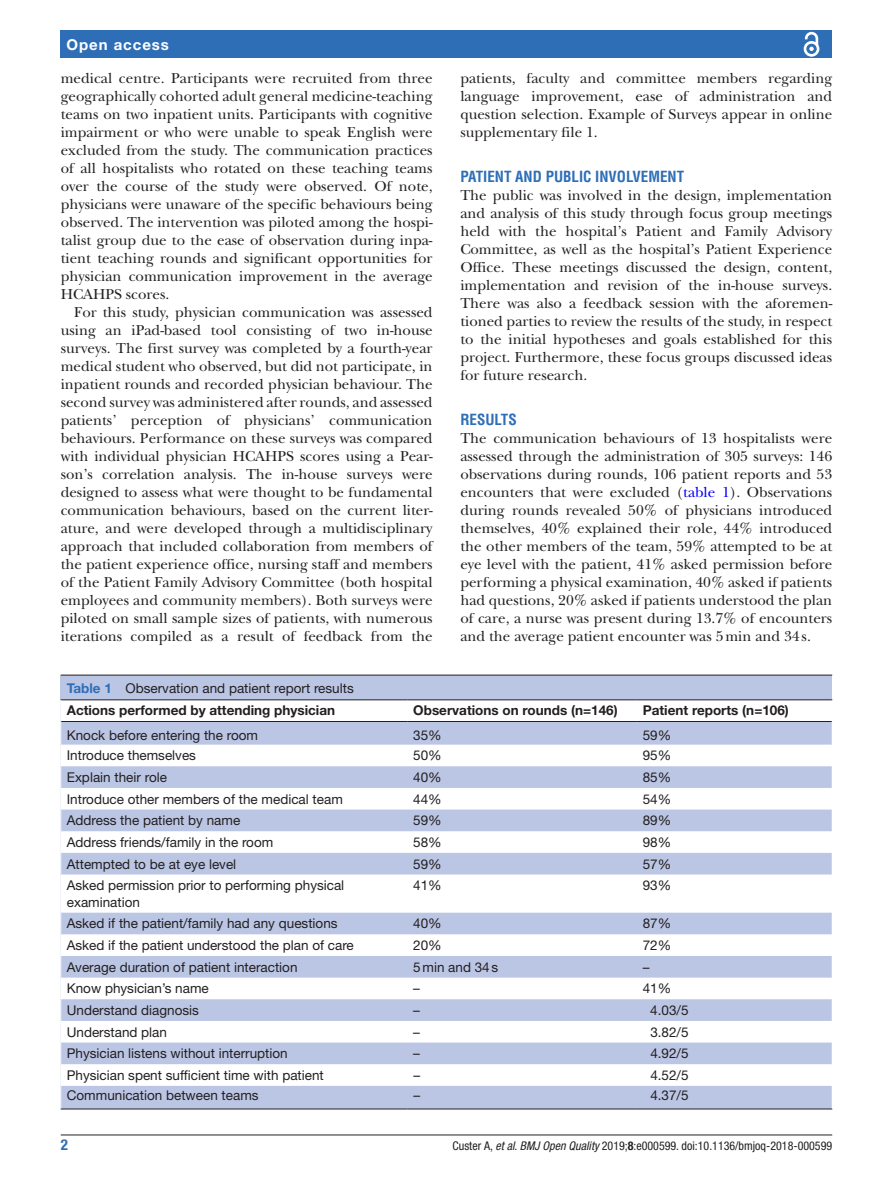
<style>
.page{position:relative;width:893px;height:1191px;background:#fff}
.page>*{position:absolute;margin:0;border:0;box-sizing:border-box;transform-origin:0 0}
.t1{font:15px/18px "New Baskerville";color:#231f20;text-align:justify}
.t2{font:700 condensed 15px "Helvetica LT Std";color:#2e6eb7}
.t3{font:700 15px "Helvetica Neue LT Std";letter-spacing:.065em;color:#fff}
.t4{font:700 condensed 15px "Helvetica Neue LT Std";color:#2e6eb7}
.t5{font:13.5px/16.5px "Helvetica Neue LT Std";color:#231f20}
.t6{font:700 13.5px/22px "Helvetica Neue LT Std";color:#231f20}
.t7{font:condensed 12px "Helvetica Neue LT Std";color:#231f20}
.s1{color:#00f}
.s2{color:#2e6eb7}
.s3{font-weight:400}
.s4{font-style:italic}
.s5{font-weight:700}
</style>
<div class="page">
<hr style="left:61px;top:1134px;width:771px;height:1px;background:#231f20">
<div style="left:61px;top:31px;width:771px;height:27px;background:#2e6eb7"></div>
<svg style="left:803px;top:31px;width:17px;height:26px"></svg>
<div style="left:61px;top:675px;width:771px;height:434px;background:#bbc6e5"></div>
<hr style="left:61px;top:674px;width:771px;height:1px;background:#231f20">
<svg style="left:61px;top:700px;width:771px;height:385px;fill:#fff"></svg>
<hr style="left:61px;top:699px;width:346px;height:1px;background:#231f20">
<hr style="left:61px;top:721px;width:346px;height:1px;background:#231f20">
<hr style="left:407px;top:699px;width:230px;height:1px;background:#231f20">
<hr style="left:407px;top:721px;width:230px;height:1px;background:#231f20">
<hr style="left:637px;top:699px;width:195px;height:1px;background:#231f20">
<hr style="left:637px;top:721px;width:195px;height:1px;background:#231f20">
<hr style="left:61px;top:1108px;width:346px;height:1px;background:#231f20">
<hr style="left:407px;top:1108px;width:230px;height:1px;background:#231f20">
<hr style="left:637px;top:1108px;width:195px;height:1px;background:#231f20">
<svg style="left:60px;top:700px;width:1px;height:174px"></svg>
<svg style="left:60px;top:912px;width:1px;height:196px"></svg>
<p class="t3" style="left:66px;top:35px;width:104px">Open access</p>
<p class="t1" style="left:61px;top:69px;width:373px">medical centre. Participants were recruited from three geographically cohorted adult general medicine-teaching teams on two inpatient units. Participants with cognitive impairment or who were unable to speak English were excluded from the study. The communication practices of all hospitalists who rotated on these teaching teams over the course of the study were observed. Of note, physicians were unaware of the specific behaviours being observed. The intervention was piloted among the hospi&shy;talist group due to the ease of observation during inpa&shy;tient teaching rounds and significant opportunities for physician communication improvement in the average HCAHPS scores.</p>
<p class="t1" style="left:61px;top:303px;width:373px;text-indent:14px">For this study, physician communication was assessed using an iPad-based tool consisting of two in-house surveys. The first survey was completed by a fourth-year medical student who observed, but did not participate, in inpatient rounds and recorded physician behaviour. The second survey was administered after rounds, and assessed patients’ perception of physicians’ communication behaviours. Performance on these surveys was compared with individual physician HCAHPS scores using a Pear&shy;son’s correlation analysis. The in-house surveys were designed to assess what were thought to be fundamental communication behaviours, based on the current liter&shy;ature, and were developed through a multidisciplinary approach that included collaboration from members of the patient experience office, nursing staff and members of the Patient Family Advisory Committee (both hospital employees and community members). Both surveys were piloted on small sample sizes of patients, with numerous iterations compiled as a result of feedback from the</p>
<p class="t1" style="left:460px;top:69px;width:373px">patients, faculty and committee members regarding language improvement, ease of administration and question selection. Example of Surveys appear in online supplementary file 1.</p>
<p class="t2" style="left:460px;top:167px;width:222px">PATIENT AND PUBLIC INVOLVEMENT</p>
<p class="t1" style="left:460px;top:186px;width:373px">The public was involved in the design, implementation and analysis of this study through focus group meetings held with the hospital’s Patient and Family Advisory Committee, as well as the hospital’s Patient Experience Office. These meetings discussed the design, content, implementation and revision of the in-house surveys.<br>There was also a feedback session with the aforemen&shy;tioned parties to review the results of the study, in respect to the initial hypotheses and goals established for this project. Furthermore, these focus groups discussed ideas for future research.</p>
<p class="t2" style="left:460px;top:410px;width:58px">RESULTS</p>
<p class="t1" style="left:460px;top:429px;width:373px">The communication behaviours of 13 hospitalists were assessed through the administration of 305 surveys: 146 observations during rounds, 106 patient reports and 53 encounters that were excluded (<span class="s1">table 1</span>). Observations during rounds revealed 50% of physicians introduced themselves, 40% explained their role, 44% introduced the other members of the team, 59% attempted to be at eye level with the patient, 41% asked permission before performing a physical examination, 40% asked if patients had questions, 20% asked if patients understood the plan of care, a nurse was present during 13.7% of encounters and the average patient encounter was 5min and 34s.</p>
<p class="t6" style="left:67px;top:677px;width:289px"><span class="s2">Table 1</span> <span class="s3">Observation and patient report results<br></span>Actions performed by attending physician</p>
<p class="t6" style="left:413px;top:699px;width:206px">Observations on rounds (n=146)</p>
<p class="t6" style="left:643px;top:699px;width:148px">Patient reports (n=106)</p>
<p class="t5" style="left:67px;top:727px;width:193px">Knock before entering the room</p>
<p class="t5" style="left:413px;top:727px;width:30px">35%</p>
<p class="t5" style="left:643px;top:727px;width:30px">59%</p>
<p class="t5" style="left:67px;top:747px;width:131px">Introduce themselves</p>
<p class="t5" style="left:413px;top:747px;width:30px">50%</p>
<p class="t5" style="left:643px;top:747px;width:30px">95%</p>
<p class="t5" style="left:67px;top:768px;width:102px">Explain their role</p>
<p class="t5" style="left:413px;top:768px;width:30px">40%</p>
<p class="t5" style="left:643px;top:768px;width:30px">85%</p>
<p class="t5" style="left:67px;top:790px;width:278px">Introduce other members of the medical team</p>
<p class="t5" style="left:413px;top:790px;width:30px">44%</p>
<p class="t5" style="left:643px;top:790px;width:30px">54%</p>
<p class="t5" style="left:67px;top:812px;width:175px">Address the patient by name</p>
<p class="t5" style="left:413px;top:812px;width:30px">59%</p>
<p class="t5" style="left:643px;top:812px;width:30px">89%</p>
<p class="t5" style="left:67px;top:833px;width:208px">Address friends/family in the room</p>
<p class="t5" style="left:413px;top:833px;width:30px">58%</p>
<p class="t5" style="left:643px;top:833px;width:30px">98%</p>
<p class="t5" style="left:67px;top:855px;width:171px">Attempted to be at eye level</p>
<p class="t5" style="left:413px;top:855px;width:30px">59%</p>
<p class="t5" style="left:643px;top:855px;width:30px">57%</p>
<p class="t5" style="left:67px;top:877px;width:279px">Asked permission prior to performing physical examination</p>
<p class="t5" style="left:413px;top:877px;width:30px">41%</p>
<p class="t5" style="left:643px;top:877px;width:30px">93%</p>
<p class="t5" style="left:67px;top:915px;width:272px">Asked if the patient/family had any questions</p>
<p class="t5" style="left:413px;top:915px;width:30px">40%</p>
<p class="t5" style="left:643px;top:915px;width:30px">87%</p>
<p class="t5" style="left:67px;top:936px;width:289px">Asked if the patient understood the plan of care</p>
<p class="t5" style="left:413px;top:936px;width:30px">20%</p>
<p class="t5" style="left:643px;top:936px;width:30px">72%</p>
<p class="t5" style="left:67px;top:958px;width:232px">Average duration of patient interaction</p>
<p class="t5" style="left:413px;top:958px;width:86px">5min and 34s</p>
<p class="t5" style="left:643px;top:958px;width:8px">–</p>
<p class="t5" style="left:67px;top:980px;width:144px">Know physician’s name</p>
<p class="t5" style="left:413px;top:980px;width:8px">–</p>
<p class="t5" style="left:643px;top:980px;width:30px">41%</p>
<p class="t5" style="left:67px;top:1001px;width:134px">Understand diagnosis</p>
<p class="t5" style="left:413px;top:1001px;width:8px">–</p>
<p class="t5" style="left:650px;top:1001px;width:40px">4.03/5</p>
<p class="t5" style="left:67px;top:1023px;width:102px">Understand plan</p>
<p class="t5" style="left:413px;top:1023px;width:8px">–</p>
<p class="t5" style="left:650px;top:1023px;width:40px">3.82/5</p>
<p class="t5" style="left:67px;top:1045px;width:223px">Physician listens without interruption</p>
<p class="t5" style="left:413px;top:1045px;width:8px">–</p>
<p class="t5" style="left:650px;top:1045px;width:40px">4.92/5</p>
<p class="t5" style="left:67px;top:1066px;width:259px">Physician spent sufficient time with patient</p>
<p class="t5" style="left:413px;top:1066px;width:8px">–</p>
<p class="t5" style="left:650px;top:1066px;width:40px">4.52/5</p>
<p class="t5" style="left:67px;top:1086px;width:193px">Communication between teams</p>
<p class="t5" style="left:413px;top:1086px;width:8px">–</p>
<p class="t5" style="left:650px;top:1086px;width:40px">4.37/5</p>
<p class="t4" style="left:61px;top:1135px;width:9px">2</p>
<p class="t7" style="left:453px;top:1138px;width:381px">Custer A, <span class="s4">et al</span>. <span class="s4">BMJ Open Quality</span> 2019;<span class="s5">8</span>:e000599. doi:10.1136/bmjoq-2018-000599</p>
</div>
